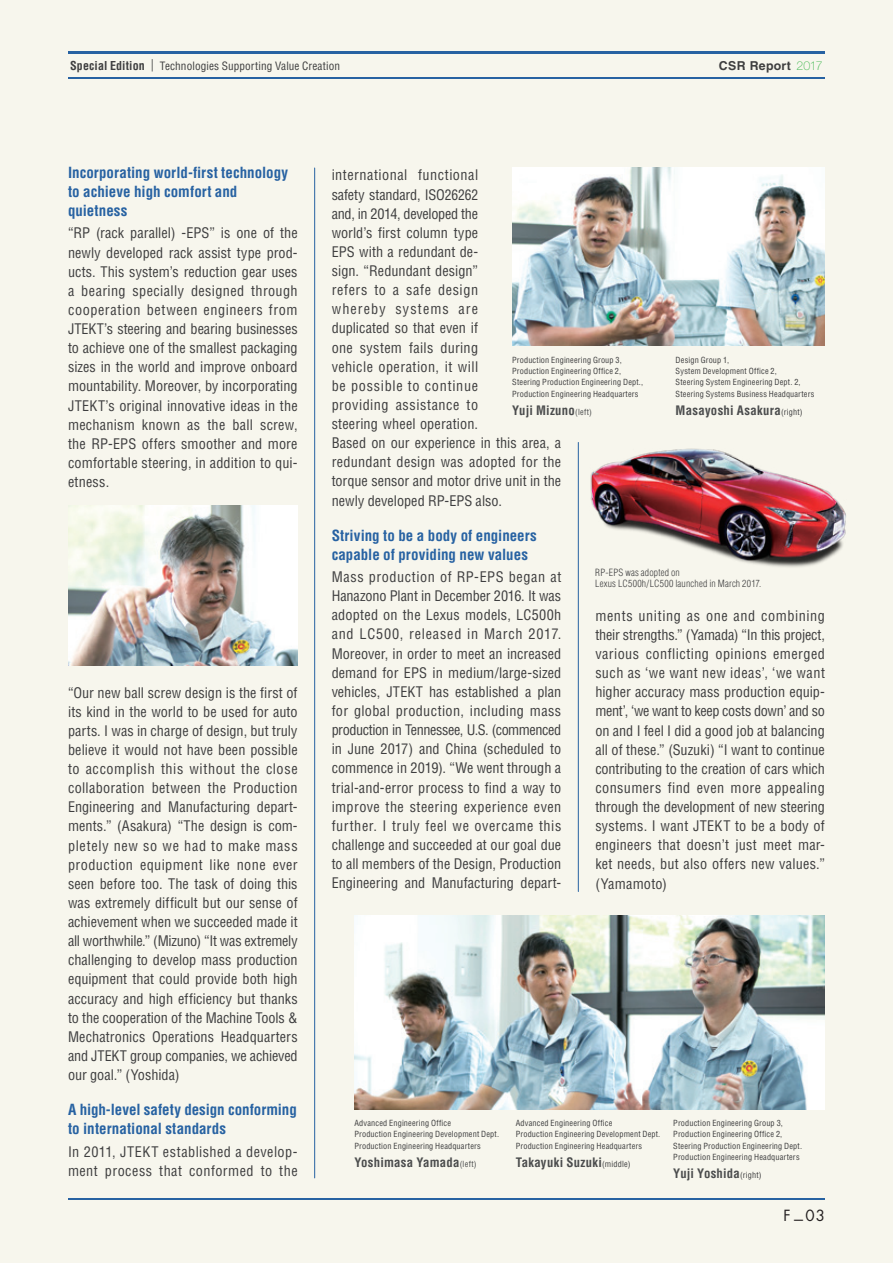
<style>
.page{position:relative;width:893px;height:1263px;background:#f7f6ed}
.page>*{position:absolute;margin:0;border:0;box-sizing:border-box;transform-origin:0 0}
.t1{font:700 condensed 15px/19.2px "Helvetica";color:#2762a2}
.t2{font:15px "Futura";color:#231f20}
.t3{font:condensed 14.25px/19px "Helvetica";letter-spacing:.01em;color:#3e3e3f;text-align:justify}
.t4{font:condensed 14.25px/19px "Helvetica";letter-spacing:.03em;color:#3e3e3f}
.t5{font:700 condensed 12.75px "Helvetica";letter-spacing:.02em;color:#4b4c4d}
.t6{font:700 12.3px "Helvetica";letter-spacing:.03em;color:#3e3e3f}
.t7{font:condensed 11.25px "Helvetica";letter-spacing:.01em;color:#3e3e3f}
.t8{font:300 condensed 9.75px/11.2px "Helvetica";letter-spacing:.02em;color:#3e3e3f}
.t9{font:condensed 8.25px/11.2px "Helvetica";letter-spacing:.02em;color:#3e3e3f}
.s1{font-weight:700;font-size:12px}
.s2{font-family:"Koburina Go Std N W6";font-stretch:normal;font-size:12.75px}
.s3{font-family:"Helvetica Neue";font-weight:100;color:#3ab54a}
.s4{font-weight:400;font-size:8.25px}
.s5{font-weight:400;font-size:8.25px;color:#3e3e3f}
</style>
<div class="page">
<img style="left:590px;top:448px;width:256px;height:119px">
<img style="left:512px;top:168px;width:313px;height:178px">
<img style="left:354px;top:915px;width:471px;height:194px">
<img style="left:68px;top:506px;width:230px;height:160px">
<hr style="left:314px;top:168px;width:1px;height:1010px;background:#2762a2">
<hr style="left:578px;top:442px;width:1px;height:449px;background:#2762a2">
<hr style="left:68px;top:1198px;width:757px;height:1px;background:#2762a2">
<hr style="left:68px;top:51px;width:757px;height:2px;background:#2762a2">
<hr style="left:68px;top:78px;width:757px;height:1px;background:#2762a2">
<p class="t7" style="left:70px;top:59px;width:271px"><span class="s1">Special Edition</span> <span class="s2">|</span> Technologies Supporting Value Creation</p>
<p class="t6" style="left:719px;top:58px;width:105px">CSR Report <span class="s3">2017</span></p>
<p class="t1" style="left:68px;top:163px;width:222px">Incorporating world-first technology to achieve high comfort and quietness</p>
<p class="t3" style="left:68px;top:223px;width:231px">“RP (rack parallel) -EPS” is one of the newly developed rack assist type prod&shy;ucts. This system’s reduction gear uses a bearing specially designed through cooperation between engineers from JTEKT’s steering and bearing businesses to achieve one of the smallest packaging sizes in the world and improve onboard mountability. Moreover, by incorporating JTEKT’s original innovative ideas in the mechanism known as the ball screw, the RP-EPS offers smoother and more comfortable steering, in addition to qui&shy;etness.</p>
<p class="t3" style="left:68px;top:682px;width:231px">“Our new ball screw design is the first of its kind in the world to be used for auto parts. I was in charge of design, but truly believe it would not have been possible to accomplish this without the close collaboration between the Production Engineering and Manufacturing depart&shy;ments.” (Asakura) “The design is com&shy;pletely new so we had to make mass production equipment like none ever seen before too. The task of doing this was extremely difficult but our sense of achievement when we succeeded made it all worthwhile.” (Mizuno) “It was extremely challenging to develop mass production equipment that could provide both high accuracy and high efficiency but thanks to the cooperation of the Machine Tools &amp; Mechatronics Operations Headquarters and JTEKT group companies, we achieved our goal.” (Yoshida)</p>
<p class="t1" style="left:68px;top:1100px;width:230px">A high-level safety design conforming to international standards</p>
<p class="t4" style="left:68px;top:1141px;width:231px">In 2011, JTEKT established a develop&shy;ment process that conformed to the</p>
<p class="t3" style="left:332px;top:165px;width:231px;text-align:left">international functional<br>safety standard, ISO26262<br>and, in 2014, developed the<br>world’s first column type<br>EPS with a redundant de-<br>sign. “Redundant design”<br>refers to a safe design<br>whereby systems are<br>duplicated so that even if<br>one system fails during<br>vehicle operation, it will<br>be possible to continue<br>providing assistance to<br>steering wheel operation.<br>Based on our experience in this area, a redundant design was adopted for the torque sensor and motor drive unit in the newly developed RP-EPS also.</p>
<p class="t1" style="left:332px;top:526px;width:207px">Striving to be a body of engineers capable of providing new values</p>
<p class="t3" style="left:332px;top:567px;width:231px">Mass production of RP-EPS began at Hanazono Plant in December 2016. It was adopted on the Lexus models, LC500h and LC500, released in March 2017.<br>Moreover, in order to meet an increased demand for EPS in medium/large-sized vehicles, JTEKT has established a plan for global production, including mass production in Tennessee, U.S. (commenced in June 2017) and China (scheduled to commence in 2019). “We went through a trial-and-error process to find a way to improve the steering experience even further. I truly feel we overcame this challenge and succeeded at our goal due to all members of the Design, Production Engineering and Manufacturing depart-</p>
<p class="t9" style="left:512px;top:354px;width:132px">Production Engineering Group 3, Production Engineering Office 2, Steering Production Engineering Dept., Production Engineering Headquarters</p>
<p class="t5" style="left:512px;top:402px;width:81px">Yuji Mizuno<span class="s4">(left)</span></p>
<p class="t9" style="left:676px;top:354px;width:140px">Design Group 1,<br>System Development Office 2,<br>Steering System Engineering Dept. 2,<br>Steering Systems Business Headquarters</p>
<p class="t5" style="left:676px;top:402px;width:129px">Masayoshi Asakura<span class="s5">(right)</span></p>
<p class="t8" style="left:595px;top:566px;width:167px">RP-EPS was adopted on<br>Lexus LC500h/LC500 launched in March 2017.</p>
<p class="t3" style="left:595px;top:606px;width:231px">ments uniting as one and combining their strengths.” (Yamada) “In this project, various conflicting opinions emerged such as ‘we want new ideas’, ‘we want higher accuracy mass production equip&shy;ment’, ‘we want to keep costs down’ and so on and I feel I did a good job at balancing all of these.” (Suzuki) “I want to continue contributing to the creation of cars which consumers find even more appealing through the development of new steering systems. I want JTEKT to be a body of engineers that doesn’t just meet mar&shy;ket needs, but also offers new values.” (Yamamoto)</p>
<p class="t9" style="left:354px;top:1117px;width:146px">Advanced Engineering Office<br>Production Engineering Development Dept.<br>Production Engineering Headquarters</p>
<p class="t5" style="left:354px;top:1154px;width:124px">Yoshimasa Yamada<span class="s4">(left)</span></p>
<p class="t9" style="left:516px;top:1117px;width:146px">Advanced Engineering Office<br>Production Engineering Development Dept.<br>Production Engineering Headquarters</p>
<p class="t5" style="left:516px;top:1154px;width:116px">Takayuki Suzuki<span class="s5">(middle)</span></p>
<p class="t9" style="left:673px;top:1117px;width:130px">Production Engineering Group 3, Production Engineering Office 2, Steering Production Engineering Dept.<br>Production Engineering Headquarters</p>
<p class="t5" style="left:673px;top:1165px;width:90px">Yuji Yoshida<span class="s5">(right)</span></p>
<p class="t2" style="left:784px;top:1205px;width:43px">F_03</p>
</div>
